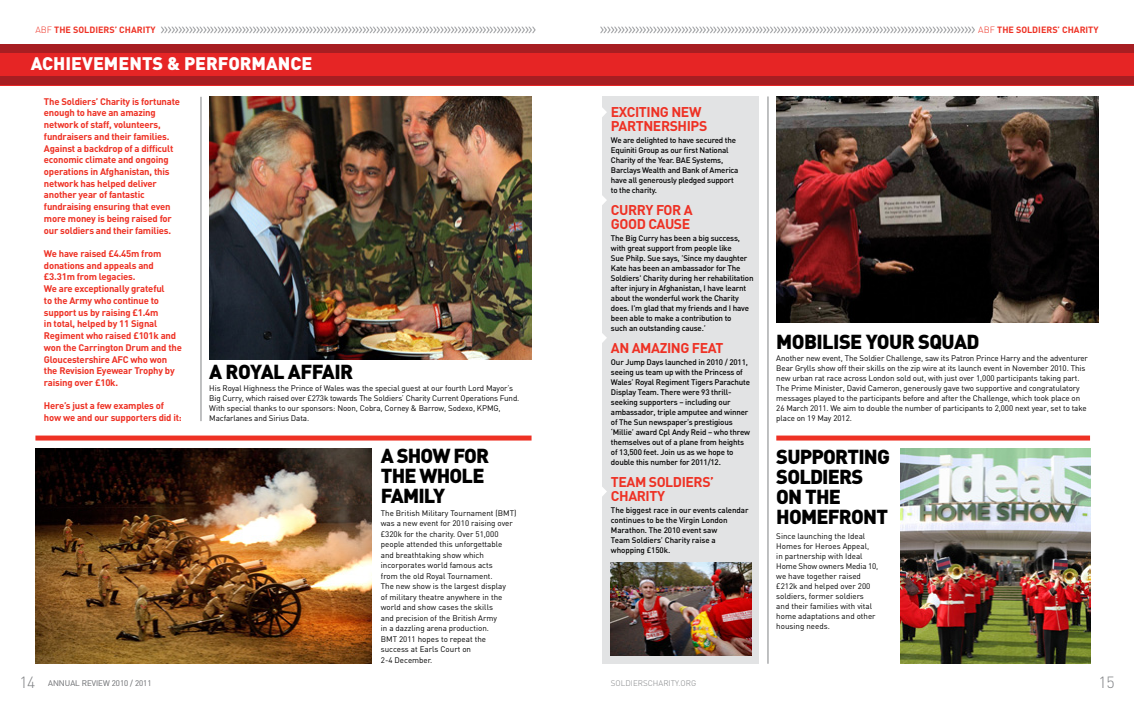
<style>
.page{position:relative;width:1134px;height:709px;background:#fff}
.page>*{position:absolute;margin:0;border:0;box-sizing:border-box;transform-origin:0 0}
.t1{font:900 20px/20px "DIN";letter-spacing:-.035em;color:#000}
.t2{font:900 18px "DIN";color:#fff}
.t3{font:300 16px "Gotham";color:#808285}
.t4{font:300 16px "DIN";color:#808285}
.t5{font:700 14px/14px "DIN";letter-spacing:-.03em;color:#ee3124}
.t6{font:700 9.5px/11.7px "DIN";letter-spacing:-.02em;color:#ee3124}
.t7{font:700 9px "DIN";color:#ee3124}
.t8{font:8px/10px "DIN";letter-spacing:-.01em;color:#000}
.t9{font:500 8px/10px "DIN";letter-spacing:-.02em;color:#000}
.t10{font:300 8px "DIN";color:#808285}
.s1{font-weight:300}
.s2{font-family:"DIN";font-weight:700;font-size:9px;color:#ee3124}
</style>
<div class="page">
<div style="left:602px;top:96px;width:157px;height:567px;background:#e2e3e4"></div>
<div style="left:0;top:44px;width:1134px;height:41px;background:#e62525"></div>
<div style="left:0;top:44px;width:1134px;height:9px;background:#a71e22"></div>
<div style="left:0;top:76px;width:1134px;height:9px;background:#a71e22"></div>
<img style="left:35px;top:448px;width:336px;height:215px">
<img style="left:611px;top:562px;width:140px;height:93px">
<img style="left:776px;top:96px;width:322px;height:226px">
<img style="left:209px;top:97px;width:322px;height:262px">
<div style="left:35px;top:435px;width:496px;height:5px;background:#ee3124"></div>
<hr style="left:201px;top:97px;width:1px;height:324px;background:#808285">
<hr style="left:768px;top:96px;width:1px;height:567px;background:#808285">
<div style="left:776px;top:435px;width:314px;height:5px;background:#ee3124"></div>
<svg style="left:602px;top:108px;width:5px;height:9px"></svg>
<svg style="left:602px;top:195px;width:5px;height:10px"></svg>
<svg style="left:602px;top:333px;width:5px;height:10px"></svg>
<svg style="left:602px;top:487px;width:5px;height:9px"></svg>
<img style="left:900px;top:448px;width:190px;height:215px">
<p class="t7" style="left:35px;top:24px;width:50px"><span class="s1">ABF</span> THE SOLDIER</p>
<h3 class="t3" style="left:109px;top:19px;width:428px"><span class="s2">S’ CHARI TY</span> ››››››››››››››››››››››››››››››››››››››››››››››››››››››››››››››››››››››››››››››››››››››››››››››››››››››››››</h3>
<h2 class="t2" style="left:31px;top:51px;width:75px">ACHIEVEMENTS</h2>
<h2 class="t2" style="left:167px;top:51px;width:75px">&amp; PERFORM</h2>
<h2 class="t2" style="left:266px;top:51px;width:46px">ANCE</h2>
<p class="t6" style="left:44px;top:95px;width:138px">The Soldiers’ Charity is fortunate enough to have an amazing network of staff, volunteers, fundraisers and their families.<br>Against a backdrop of a difficult economic climate and ongoing operations in Afghanistan, this network has helped deliver another year of fantastic fundraising ensuring that even more money is being raised for our soldiers and their families.</p>
<p class="t6" style="left:44px;top:247px;width:140px">We have raised £4.45m from donations and appeals and £3.31m from legacies.<br>We are exceptionally grateful<br>to the Army who continue to support us by raising £1.4m<br>in total, helped by 11 Signal<br>Regiment who raised £101k and won the Carrington Drum and the<br>Gloucestershire AFC who won the Revision Eyewear Trophy by raising over £10k.</p>
<p class="t6" style="left:44px;top:400px;width:139px">Here’s just a few examples of how we and our supporters did it:</p>
<h1 class="t1" style="left:209px;top:361px;width:135px">A ROYAL AFFAIR</h1>
<p class="t8" style="left:209px;top:383px;width:312px">His Royal Highness the Prince of Wales was the special guest at our fourth Lord Mayor’s Big Curry, which raised over £273k towards The Soldiers’ Charity Current Operations Fund.<br>With special thanks to our sponsors: N oon, Cobra, Corney &amp; Barrow, Sodexo, KPMG, Macfarlanes and Sirius Data.</p>
<h1 class="t1" style="left:381px;top:445px;width:31px">A SHOW</h1>
<h1 class="t1" style="left:453px;top:445px;width:24px">FOR</h1>
<h1 class="t1" style="left:381px;top:465px;width:13px">THE</h1>
<h1 class="t1" style="left:419px;top:465px;width:14px">WHOLE</h1>
<h1 class="t1" style="left:381px;top:485px;width:34px">FAMILY</h1>
<p class="t8" style="left:381px;top:507px;width:137px;line-height:10.5px">The British Military Tournament (BMT) was a new event for 2010 raising over £320k for the charity. Over 51,000 people attended this unforgettable and breathtaking show which incorporates world famous acts<br>from the old Royal Tournament.<br>The new show is the largest display<br>of military theatre anywhere in the world and show cases the skills<br>and precision of the British Army<br>in a dazzling arena production.<br>BMT 2011 hopes to repeat the<br>success at Earls Court on<br>2-4 December.</p>
<h3 class="t3" style="left:599px;top:19px;width:378px">››››››››››››››››››››››››››››››››››››››››››››››››››››››››››››››››››››››››››››››››››››››››››››››››››››››››››</h3>
<p class="t7" style="left:978px;top:24px;width:50px"><span class="s1">ABF</span> THE SOLDIER</p>
<p class="t7" style="left:1052px;top:24px;width:48px">S’ CHARITY</p>
<h3 class="t5" style="left:611px;top:104px;width:98px">EXCITI NG NEW<br>PARTNERSHI PS</h3>
<p class="t9" style="left:611px;top:134px;width:129px">We are delighted to have secured the<br>Equiniti Group as our first National<br>Charity of the Year. BAE Systems,<br>Barclays Wealth and Bank of America have all generously pledged support to the charity.</p>
<h3 class="t5" style="left:611px;top:202px;width:83px">CURRY FOR A<br>GOOD</h3>
<h3 class="t5" style="left:648px;top:216px;width:41px">CAUSE</h3>
<p class="t9" style="left:611px;top:232px;width:144px">The Big Curry has been a big success, with great support from people like<br>Sue Philp. Sue says, ’Since my daughter Kate has been an ambassador for The Soldiers' Charity during her rehabilitation after injury in Afghanistan, I have learnt about the wonderful work the Charity does. I'm glad that my friends and I have been able to make a contribution to<br>such an outstanding cause.’</p>
<h3 class="t5" style="left:611px;top:340px;width:114px">AN AMAZI NG FEAT</h3>
<p class="t9" style="left:611px;top:356px;width:141px">Our Jump Days launched in 2010 / 2011, seeing us team up with the Princess of Wales’ Royal Regiment Tigers Parachute Display Team. There were 93 thrill&shy;seeking supporters – including our ambassador, triple amputee and winner of The Sun newspaper’s prestigious ‘Millie’ award Cpl Andy Reid – who threw themselves out of a plane from heights of 13,500 feet. Join us as we hope to double this number for 2011/12.</p>
<h3 class="t5" style="left:611px;top:474px;width:55px">TEAM SOLDIER</h3>
<h3 class="t5" style="left:702px;top:474px;width:13px">S’</h3>
<h3 class="t5" style="left:611px;top:488px;width:56px">CHARITY</h3>
<p class="t9" style="left:611px;top:504px;width:139px">The biggest race in our events calendar continues to be the Virgin London<br>Marathon. The 2010 event saw<br>Team Soldiers’ Charity raise a whopping £150k.</p>
<h1 class="t1" style="left:776px;top:331px;width:50px">MOBILISE</h1>
<h1 class="t1" style="left:866px;top:331px;width:14px">YOUR</h1>
<h1 class="t1" style="left:918px;top:331px;width:61px">SQUAD</h1>
<p class="t8" style="left:776px;top:353px;width:313px">Another new event, The Soldier Challenge, saw its Patron Prince Harry and the adventurer Bear Grylls show off their skills on the zip wire at its launch event in November 2010. This new urban rat race across London sold out, with just over 1,000 participants taking part.<br>The Prime Minister, David Cameron, generously gave two supportive and congratulatory messages played to the participants before and after the Challenge, which took place on 26 March 2011. We aim to double the number of participants to 2,000 next year, set to take place on 19 May 2012.</p>
<h1 class="t1" style="left:776px;top:445px;width:59px">SUPPORTIN</h1>
<h1 class="t1" style="left:877px;top:445px;width:14px">G</h1>
<h1 class="t1" style="left:776px;top:465px;width:42px">SOLDIERS<br>ON THE<br>HOME</h1>
<h1 class="t1" style="left:828px;top:505px;width:24px">FRONT</h1>
<p class="t8" style="left:776px;top:531px;width:104px">Since launching the Ideal<br>Homes for Heroes Appeal,<br>in partnership with Ideal<br>Home Show owners Media 10, we have together raised £212k and helped over 200 soldiers, former soldiers and their families with vital home adaptations and other housing needs.</p>
<h3 class="t4" style="left:19px;top:672px;width:17px">14</h3>
<h3 class="t4" style="left:1098px;top:672px;width:17px">15</h3>
<p class="t10" style="left:48px;top:678px;width:11px">ANNUAL</p>
<p class="t10" style="left:82px;top:678px;width:11px">REVIEW</p>
<p class="t10" style="left:112px;top:678px;width:41px">2010 / 2011</p>
<p class="t10" style="left:611px;top:678px;width:6px">SOLDIERSCHARIT</p>
<p class="t10" style="left:675px;top:678px;width:12px">Y.ORG</p>
<p class="t10" style="left:53px;top:678px;width:6px">N</p>
<p class="t10" style="left:87px;top:678px;width:6px">E</p>
</div>
